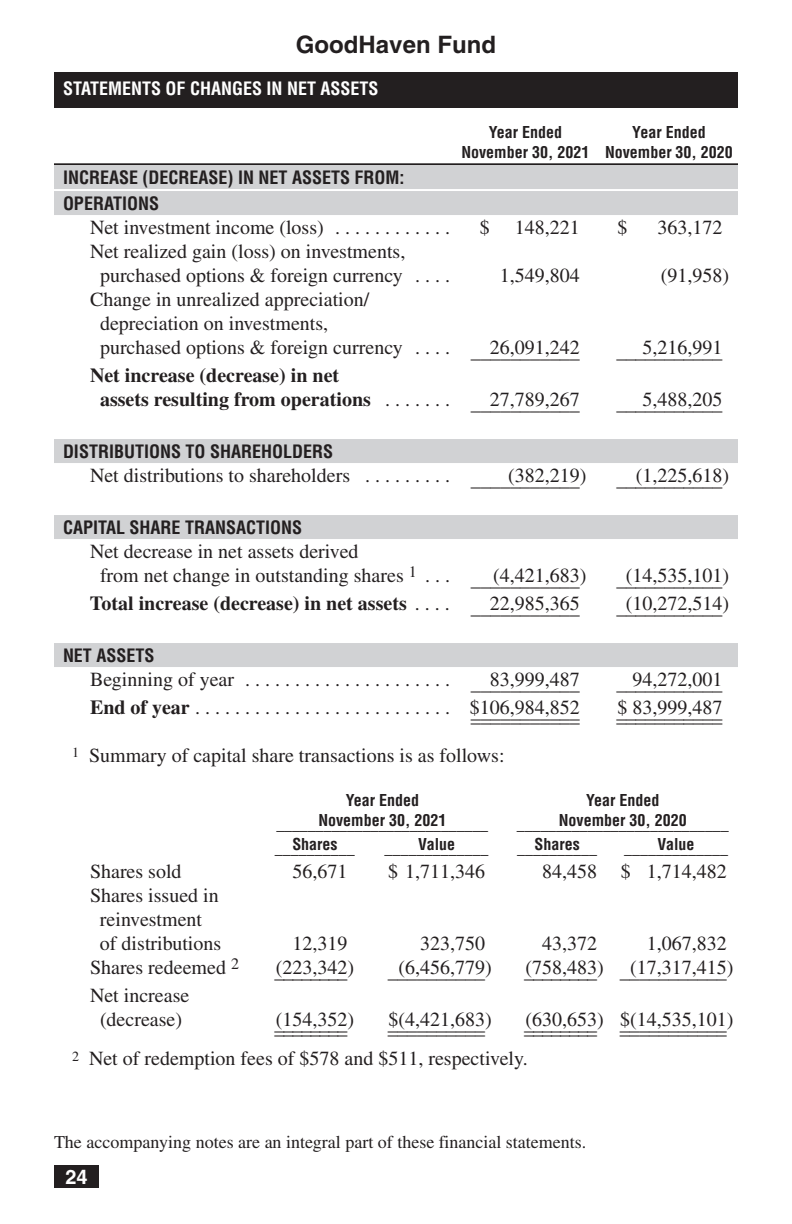
<style>
.page{position:relative;width:792px;height:1224px;background:#fff}
.page>*{position:absolute;margin:0;border:0;box-sizing:border-box;transform-origin:0 0}
.t1{font:700 24px "Helvetica";color:#231f20}
.t2{font:20px/24px "Times";color:#231f20}
.t3{font:700 20px/24px "Times";color:#231f20}
.t4{font:700 20px "Helvetica";color:#fff}
.t5{font:700 condensed 18px/26px "Helvetica";color:#231f20}
.t6{font:18px "Times";color:#231f20}
.t7{font:700 condensed 18px "Helvetica";color:#fff}
.t8{font:700 condensed 16px/20px "Helvetica";color:#231f20}
.s1{font-weight:400}
.s2{font-weight:700}
</style>
<div class="page">
<div style="left:54px;top:1166px;width:45px;height:22px;background:#231f20"></div>
<hr style="left:54px;top:163px;width:684px;height:2px;background:#231f20">
<div style="left:54px;top:165px;width:684px;height:24px;background:#d1d2d4"></div>
<div style="left:54px;top:191px;width:684px;height:24px;background:#d1d2d4"></div>
<div style="left:54px;top:439px;width:684px;height:24px;background:#d1d2d4"></div>
<div style="left:54px;top:515px;width:684px;height:24px;background:#d1d2d4"></div>
<div style="left:54px;top:643px;width:684px;height:24px;background:#d1d2d4"></div>
<div style="left:54px;top:72px;width:684px;height:36px;background:#231f20"></div>
<p class="t1" style="left:296px;top:36px;width:202px">GoodHaven Fund</p>
<p class="t7" style="left:63px;top:78px;width:317px">STATEMENTS OF CHANGES IN NET ASSETS</p>
<p class="t8" style="left:461px;top:122px;width:273px;text-indent:171px">Year Ended<br>November 30, 2021 November 30, 2020</p>
<p class="t8" style="left:489px;top:122px;width:75px">Year Ended</p>
<p class="t5" style="left:63px;top:165px;width:343px">INCREASE (DECREASE) IN NET ASSETS FROM:<br>OPERATIONS</p>
<p class="t2" style="left:90px;top:217px;width:361px">Net investment income (loss) . . . . . . . . . . . .</p>
<p class="t2" style="left:480px;top:217px;width:11px">$</p>
<p class="t2" style="left:515px;top:217px;width:66px">148,221</p>
<p class="t2" style="left:617px;top:217px;width:11px">$</p>
<p class="t2" style="left:657px;top:217px;width:66px">363,172</p>
<p class="t2" style="left:100px;top:241px;width:351px;text-indent:-10px">Net realized gain (loss) on investments, purchased options &amp; foreign currency . . . .</p>
<p class="t2" style="left:500px;top:265px;width:82px">1,549,804</p>
<p class="t2" style="left:661px;top:265px;width:70px">(91,958)</p>
<p class="t2" style="left:100px;top:289px;width:481px;text-indent:-10px">Change in unrealized appreciation/<br>depreciation on investments,<br>purchased options &amp; foreign currency . . . . __2_6_,_0_9_1_,2_4_2_</p>
<p class="t2" style="left:616px;top:341px;width:108px">___5_,_2_1_6_, 9_9__1</p>
<p class="t3" style="left:100px;top:365px;width:481px;text-indent:-10px">Net increase (decrease) in net<br>assets resulting from operations <span class="s1">. . . . . . . __2_7_,_7_8_9_,2_6__7</span></p>
<p class="t2" style="left:616px;top:393px;width:108px">___5_,_4_8_8_, 2_0__5</p>
<p class="t5" style="left:63px;top:439px;width:272px">DISTRIBUTIONS TO SHAREHOLDERS</p>
<p class="t2" style="left:90px;top:465px;width:498px">Net distributions to shareholders . . . . . . . . . ____(_3_8_2_,2_1__9)</p>
<p class="t2" style="left:616px;top:467px;width:114px">___( 1_,_2_2_5_, 6_1__8 )</p>
<p class="t5" style="left:63px;top:515px;width:241px">CAPITAL SHARE TRANSACTIONS</p>
<p class="t2" style="left:100px;top:541px;width:488px;text-indent:-10px">Net decrease in net assets derived<br>from net change in outstanding shares <sup>1</sup> . . . ___(4_,_4_2_1_,6_8__3)</p>
<p class="t2" style="left:616px;top:565px;width:114px">_(_1_4_,_5_3_5_, 1_0_ _1 )</p>
<p class="t3" style="left:90px;top:593px;width:491px">Total increase (decrease) in net assets <span class="s1">. . . . __2_2_,_9_8_5_,3_6__5</span></p>
<p class="t2" style="left:616px;top:593px;width:114px">_(_1_0_,_2_7_2_, 5_1_ _4 )</p>
<p class="t5" style="left:63px;top:643px;width:93px">NET ASSETS</p>
<p class="t2" style="left:90px;top:669px;width:491px">Beginning of year . . . . . . . . . . . . . . . . . . . . . __8_3_,_9_9_9_,4_8_7_</p>
<p class="t2" style="left:616px;top:673px;width:108px">_ _9_4_,_2_7_2_, 0_0_ _1</p>
<p class="t2" style="left:90px;top:697px;width:491px"><span class="s2">End of year</span> . . . . . . . . . . . . . . . . . . . . . . . . . . $_1_0_6_,_9_8_4_,8_5_2_</p>
<p class="t2" style="left:616px;top:699px;width:108px">_$_8_3_,_9_9_9_, 4_8_ _7</p>
<p class="t2" style="left:471px;top:705px;width:111px">___________</p>
<p class="t2" style="left:616px;top:705px;width:107px">___________</p>
<p class="t2" style="left:72px;top:745px;width:434px"><sup>1</sup> Summary of capital share transactions is as follows:</p>
<p class="t8" style="left:346px;top:790px;width:75px">Year Ended</p>
<p class="t8" style="left:586px;top:790px;width:75px">Year Ended</p>
<p class="t8" style="left:276px;top:814px;width:213px">_ _ _ _ _ _N_o_v_e_m_ _b_e_r _3_0_, _2_0_2_1_ _ _ _ _ _</p>
<p class="t8" style="left:517px;top:814px;width:213px">_ _ _ _ _ _N_o_v_e_m_ _b_e_r _3_0_, _2_0_2_0_ _ _ _ _ _</p>
<p class="t8" style="left:275px;top:838px;width:81px">___S_h_a_re_s___</p>
<p class="t8" style="left:385px;top:838px;width:105px">_____V_a_lu_e_____</p>
<p class="t8" style="left:517px;top:838px;width:81px">___S_h_a_re_s___</p>
<p class="t8" style="left:624px;top:838px;width:105px">_____V_a_lu_e_____</p>
<p class="t2" style="left:90px;top:861px;width:93px">Shares sold</p>
<p class="t2" style="left:292px;top:861px;width:56px">56,671</p>
<p class="t2" style="left:388px;top:861px;width:99px">$ 1,711,346</p>
<p class="t2" style="left:542px;top:861px;width:186px">84,458 $ 1,714,482</p>
<p class="t2" style="left:90px;top:885px;width:133px;text-align:center">Shares issued in reinvestment<br>of distributions</p>
<p class="t2" style="left:292px;top:933px;width:56px">12,319</p>
<p class="t2" style="left:420px;top:933px;width:66px">323,750</p>
<p class="t2" style="left:542px;top:933px;width:56px">43,372</p>
<p class="t2" style="left:647px;top:933px;width:81px">1,067,832</p>
<p class="t2" style="left:90px;top:957px;width:151px">Shares redeemed <sup>2</sup></p>
<p class="t2" style="left:274px;top:957px;width:81px">_( 2_ 2_ _3_, 3_4_ 2_ )</p>
<p class="t2" style="left:388px;top:957px;width:105px">_ _( 6_,_4_5_6_, 7_ 7_ 9_ )</p>
<p class="t2" style="left:524px;top:957px;width:211px">_( 7_5__8_, 4_8__3 ) _ _( 1_7_,_3_1_7_, 4_1_ 5_ )</p>
<p class="t2" style="left:90px;top:985px;width:101px;text-align:center">Net increase (decrease)</p>
<p class="t2" style="left:274px;top:1009px;width:81px">_( 1_ 5_ _4_, 3_5_ 2_ )</p>
<p class="t2" style="left:388px;top:1009px;width:105px">_$_( 4_,_4_2_1_, 6_ 8_ 3_ )</p>
<p class="t2" style="left:524px;top:1009px;width:211px">_( 6_3__0_, 6_5_3_ ) _$_( 1_4_,_5_3_5_, 1_0_ 1_ )</p>
<p class="t2" style="left:274px;top:1017px;width:74px">________</p>
<p class="t2" style="left:388px;top:1017px;width:99px">__________</p>
<p class="t2" style="left:72px;top:1014px;width:656px;line-height:31.2px;text-indent:452px">________ ___________<br><sup>2</sup> Net of redemption fees of $578 and $511, respectively.</p>
<p class="t6" style="left:54px;top:1136px;width:534px">The accompanying notes are an integral part of these financial statements.</p>
<p class="t4" style="left:65px;top:1169px;width:24px">24</p>
</div>
